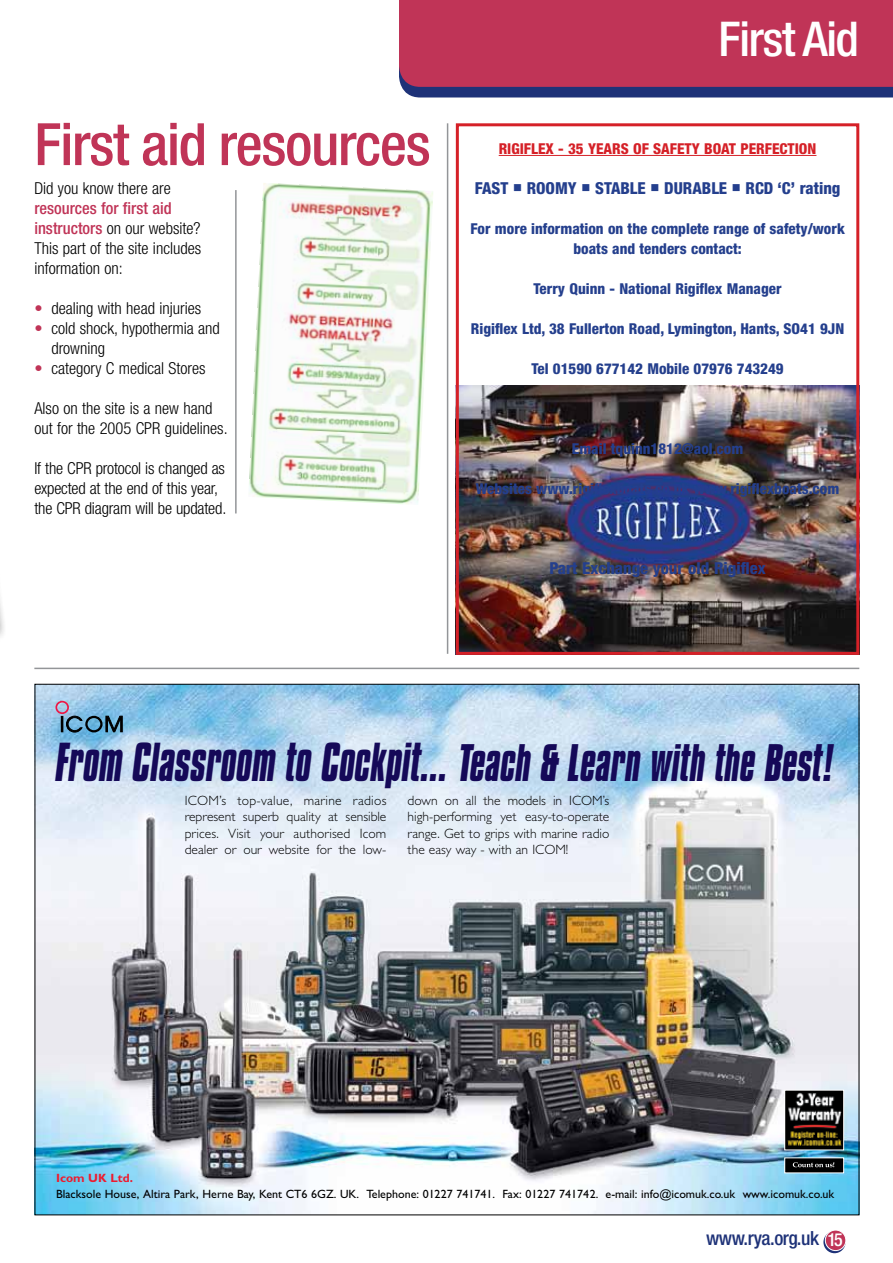
<style>
.page{position:relative;width:893px;height:1263px;background:#fff}
.page>*{position:absolute;margin:0;border:0;box-sizing:border-box;transform-origin:0 0}
.t1{font:500 condensed 58.5px "Helvetica Neue LT Std";letter-spacing:-.02em;color:#c03457}
.t2{font:500 condensed 48px "Helvetica Neue LT Std";letter-spacing:-.025em;color:#fff}
.t3{font:italic 700 47.25px "Compacta BT";letter-spacing:.005em;color:#150958;scale:.82 1}
.t4{font:500 condensed 19.5px "Helvetica Neue LT Std";letter-spacing:-.025em;color:#1e3278}
.t5{font:300 condensed 16.5px/20px "Helvetica Neue LT Std";color:#000}
.t6{font:800 condensed 16.5px "Helvetica Neue LT Std";color:#243f8d}
.t7{font:800 condensed 15px/20px "Helvetica Neue LT Std";color:#243f8d;text-align:center}
.t8{font:800 condensed 15px "Helvetica Neue LT Std";color:#d52027}
.t9{font:300 13.5px/16.5px "Gill Sans";color:#000;text-align:justify}
.t10{font:12px "Gill Sans";color:#000}
.t11{font:700 12px "Gill Sans";color:#ed1b2f}
.s1{font-weight:500;color:#c03457}
.s2{color:#c03457}
.s3{font-size:45.45px}
.s4{font-size:18px;color:#fff}
</style>
<div class="page">
<div style="left:402px;top:87px;width:491px;height:10px;background:#1e3278"></div>
<div style="left:399px;top:0;width:494px;height:87px;background:#c03457"></div>
<svg style="left:823px;top:1231px;width:22px;height:22px"></svg>
<div style="left:825px;top:1230px;width:21px;height:20px;background:#c03457;border-radius:50%"></div>
<div style="left:825px;top:1230px;width:21px;height:21px;border:1px solid #fff;border-radius:50%"></div>
<hr style="left:34px;top:668px;width:825px;height:1px;background:#939598">
<hr style="left:235px;top:190px;width:2px;height:323px;background:#939598">
<img style="left:249px;top:183px;width:184px;height:321px">
<hr style="left:447px;top:123px;width:1px;height:531px;background:#939598">
<img style="left:460px;top:385px;width:395px;height:266px">
<hr style="left:499px;top:155px;width:317px;height:1px;background:#d52027">
<div style="left:456px;top:123px;width:403px;height:532px;border:3px solid #d52027"></div>
<img style="left:37px;top:686px;width:820px;height:527px">
<div style="left:85px;top:716px;width:18px;height:16px;border:2px solid #000;border-radius:50%"></div>
<div style="left:55px;top:701px;width:14px;height:13px;border:2px solid #ed1846;border-radius:50%"></div>
<svg style="left:61px;top:715px;width:22px;height:17px"></svg>
<svg style="left:105px;top:714px;width:18px;height:18px"></svg>
<img style="left:786px;top:1092px;width:56px;height:56px">
<div style="left:784px;top:1090px;width:60px;height:60px;border:1px solid #fff"></div>
<div style="left:785px;top:1158px;width:58px;height:14px;background:#000"></div>
<div style="left:784px;top:1157px;width:60px;height:16px;border:1px solid #fff"></div>
<svg style="left:793px;top:1162px;width:41px;height:5px"></svg>
<div style="left:0;top:457px;width:6px;height:199px;background:#000;opacity:.5"></div>
<h1 class="t1" style="left:34px;top:109px;width:398px">First aid resources</h1>
<p class="t5" style="left:34px;top:178px;width:138px">Did you know there are</p>
<p class="t5" style="left:34px;top:198px;width:168px"><span class="s1">resources for first aid instructors</span> on our website?<br>This part of the site includes information on:</p>
<p class="t5" style="left:34px;top:298px;width:168px"><span class="s2">•</span> dealing with head injuries</p>
<p class="t5" style="left:51px;top:318px;width:170px;text-indent:-17px"><span class="s2">•</span> cold shock, hypothermia and drowning</p>
<p class="t5" style="left:34px;top:358px;width:173px"><span class="s2">•</span> category C medical Stores</p>
<p class="t5" style="left:34px;top:398px;width:195px">Also on the site is a new hand out for the 2005 CPR guidelines.</p>
<p class="t5" style="left:34px;top:458px;width:193px">If the CPR protocol is changed as expected at the end of this year, the CPR diagram will be updated.</p>
<h2 class="t2" style="left:718px;top:10px;width:142px">First Aid</h2>
<p class="t8" style="left:499px;top:139px;width:319px">RIGIFLEX - 35 YEARS OF SAFETY BOAT PERFECTION</p>
<p class="t6" style="left:475px;top:178px;width:367px">FAST ■ ROOMY ■ STABLE ■ DURABLE ■ RCD ‘C’ rating</p>
<p class="t7" style="left:470px;top:218px;width:376px">For more information on the complete range of safety/work boats and tenders contact:</p>
<p class="t7" style="left:533px;top:278px;width:250px">Terry Quinn - National Rigiflex Manager</p>
<p class="t7" style="left:471px;top:318px;width:375px">Rigiflex Ltd, 38 Fullerton Road, Lymington, Hants, SO41 9JN</p>
<p class="t7" style="left:531px;top:358px;width:254px">Tel 01590 677142 Mobile 07976 743249</p>
<p class="t7" style="left:572px;top:438px;width:173px">Email tquinn1812@aol.com</p>
<p class="t7" style="left:476px;top:478px;width:365px">Websites www.rigiflexboats.co.uk www.rigiflexboats.com</p>
<p class="t6" style="left:549px;top:558px;width:218px">Part Exchange your old Rigiflex</p>
<h3 class="t3" style="left:56px;top:734px;width:949px">From Classroom to Cockpit... <span class="s3">Teach &amp; Learn with the Best!</span></h3>
<p class="t9" style="left:185px;top:792px;width:203px">ICOM’s top-value, marine radios represent superb quality at sensible prices. Visit your authorised Icom dealer or our website for the low-</p>
<p class="t9" style="left:408px;top:792px;width:203px">down on all the models in ICOM’s high-performing yet easy-to-operate range. Get to grips with marine radio the easy way - with an ICOM!</p>
<p class="t11" style="left:56px;top:1171px;width:78px">Icom UK Ltd.</p>
<p class="t10" style="left:56px;top:1187px;width:780px">Blacksole House, Altira Park, Herne Bay, Kent CT6 6GZ. UK. Telephone: 01227 741741. Fax: 01227 741742. e-mail: info@icomuk.co.uk www.icomuk.co.uk</p>
<p class="t4" style="left:706px;top:1226px;width:138px">www.rya.org.uk <span class="s4">15</span></p>
</div>
